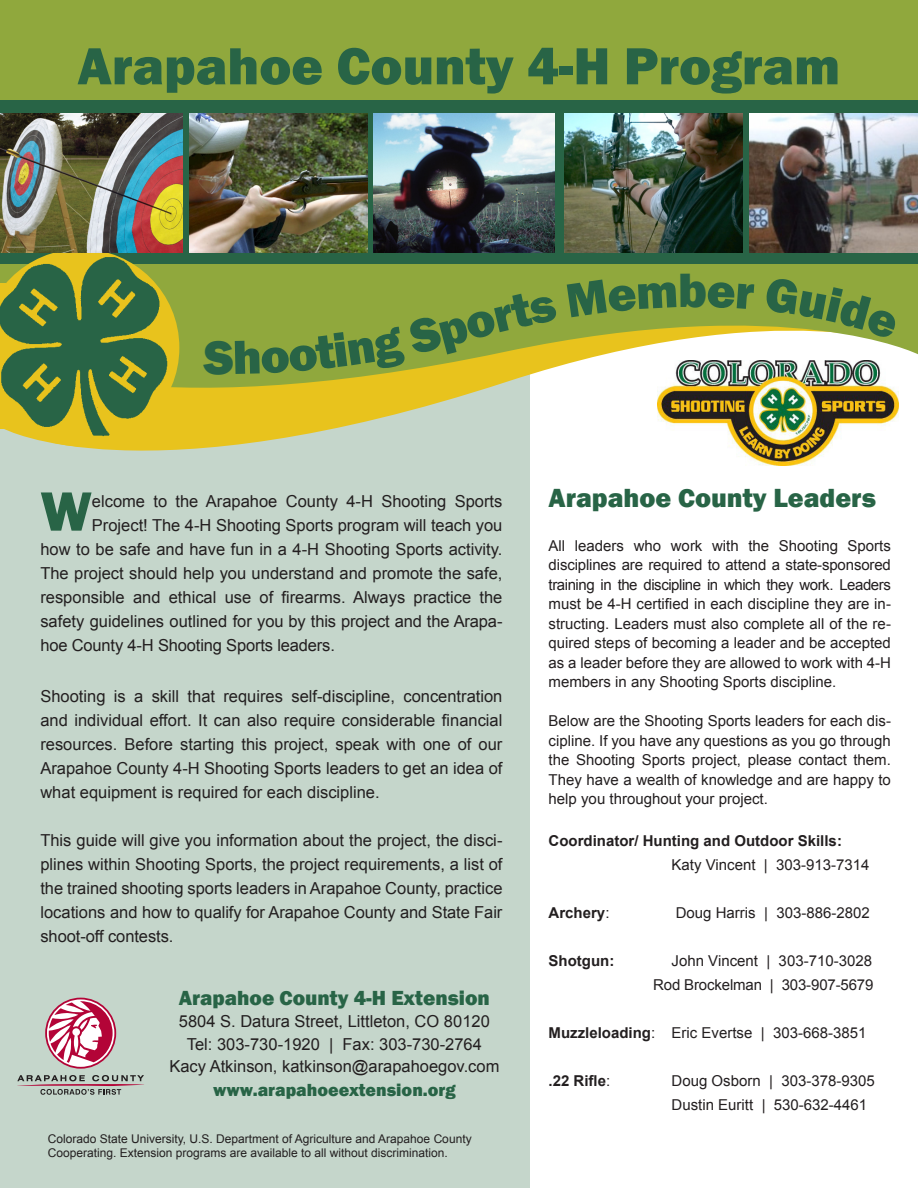
<style>
.page{position:relative;width:918px;height:1188px;background:#fff}
.page>*{position:absolute;margin:0;border:0;box-sizing:border-box;transform-origin:0 0}
.t1{font:800 57.3px "Franklin Gothic";color:#286446}
.t2{font:800 54px "Franklin Gothic";color:#286446}
.t3{font:800 49.5px "Franklin Gothic";color:#286446}
.t4{font:800 27px "Franklin Gothic";color:#286446}
.t5{font:800 21px "Franklin Gothic";color:#286446}
.t6{font:800 18px "Franklin Gothic";color:#286446}
.t7{font:16.5px/24px "Arial";color:#231f20;text-align:justify}
.t8{font:15px/19.5px "Arial";color:#231f20;text-align:justify}
.t9{font:700 15px "Arial";color:#231f20}
.t10{font:12px/14.4px "Arial";color:#231f20}
.s1{font-weight:400}
.s2{font-weight:700}
</style>
<div class="page">
<div style="left:0;top:348px;width:529px;height:840px;background:#c5d6cb"></div>
<svg style="left:71px;top:431px;width:459px;height:70px"></svg>
<svg style="left:0;top:0;width:918px;height:431px;background:#a6b552"></svg>
<svg style="left:45px;top:998px;width:71px;height:71px"></svg>
<svg style="left:17px;top:1075px;width:127px;height:20px"></svg>
<div style="left:0;top:100px;width:918px;height:164px;background:#286446"></div>
<img style="left:0;top:252px;width:179px;height:194px">
<img style="left:658px;top:361px;width:240px;height:105px">
<img style="left:0;top:114px;width:183px;height:138px">
<img style="left:374px;top:114px;width:181px;height:138px">
<img style="left:189px;top:114px;width:179px;height:138px">
<img style="left:564px;top:114px;width:178px;height:138px">
<img style="left:749px;top:114px;width:169px;height:138px">
<svg style="left:235px;top:293px;width:323px;height:81px;background:#99ab3a"></svg>
<div style="left:567px;top:279px;width:109px;height:38px;background:#90a83d"></div>
<svg style="left:707px;top:282px;width:47px;height:27px"></svg>
<svg style="left:765px;top:277px;width:134px;height:63px;background:#9bb04e"></svg>
<p class="t2" style="left:77px;top:31px;width:764px">Arapahoe County 4-H Program</p>
<p class="t3" style="left:204px;top:325px;width:32px">S</p>
<p class="t3" style="left:678px;top:258px;width:31px">b</p>
<p class="t1" style="left:40px;top:474px;width:53px">W</p>
<p class="t7" style="left:92px;top:489px;width:412px">elcome to the Arapahoe County 4-H Shooting Sports</p>
<p class="t7" style="left:92px;top:513px;width:412px">Project! The 4-H Shooting Sports program will teach you</p>
<p class="t7" style="left:40px;top:537px;width:464px">how to be safe and have fun in a 4-H Shooting Sports activity.</p>
<p class="t7" style="left:40px;top:561px;width:464px">The project should help you understand and promote the safe,</p>
<p class="t7" style="left:40px;top:585px;width:464px">responsible and ethical use of firearms. Always practice the</p>
<p class="t7" style="left:40px;top:609px;width:464px">safety guidelines outlined for you by this project and the Arapa-</p>
<p class="t7" style="left:40px;top:633px;width:296px">hoe County 4-H Shooting Sports leaders.</p>
<p class="t7" style="left:40px;top:684px;width:464px">Shooting is a skill that requires self-discipline, concentration and individual effort. It can also require considerable financial resources. Before starting this project, speak with one of our Arapahoe County 4-H Shooting Sports leaders to get an idea of what equipment is required for each discipline.</p>
<p class="t7" style="left:40px;top:828px;width:464px">This guide will give you information about the project, the disci&shy;plines within Shooting Sports, the project requirements, a list of the trained shooting sports leaders in Arapahoe County, practice locations and how to qualify for Arapahoe County and State Fair shoot-off contests.</p>
<p class="t5" style="left:179px;top:984px;width:312px">Arapahoe County 4-H Extension</p>
<p class="t7" style="left:179px;top:1010px;width:312px">5804 S. Datura Street, Littleton, CO 80120</p>
<p class="t7" style="left:187px;top:1032px;width:297px">Tel: 303-730-1920 | Fax: 303-730-2764</p>
<p class="t7" style="left:169px;top:1055px;width:332px">Kacy Atkinson, katkinson@arapahoegov.com</p>
<p class="t6" style="left:213px;top:1078px;width:244px">www.arapahoeextension.org</p>
<p class="t10" style="left:48px;top:1131px;width:425px">Colorado State University, U.S. Department of Agriculture and Arapahoe County<br>Cooperating. Extension programs are available to all without discrimination.</p>
<p class="t4" style="left:549px;top:481px;width:329px">Arapahoe County Leaders</p>
<p class="t8" style="left:549px;top:536px;width:344px">All leaders who work with the Shooting Sports disciplines are required to attend a state-sponsored training in the discipline in which they work. Leaders must be 4-H certified in each discipline they are in&shy;structing. Leaders must also complete all of the re&shy;quired steps of becoming a leader and be accepted as a leader before they are allowed to work with 4-H members in any Shooting Sports discipline.</p>
<p class="t8" style="left:549px;top:711px;width:344px">Below are the Shooting Sports leaders for each dis&shy;cipline. If you have any questions as you go through the Shooting Sports project, please contact them.<br>They have a wealth of knowledge and are happy to help you throughout your project.</p>
<p class="t9" style="left:549px;top:831px;width:295px">Coordinator/ Hunting and Outdoor Skills:</p>
<p class="t8" style="left:672px;top:855px;width:199px">Katy Vincent | 303-913-7314</p>
<p class="t9" style="left:549px;top:903px;width:62px">Archery<span class="s1">:</span></p>
<p class="t8" style="left:676px;top:903px;width:195px">Doug Harris | 303-886-2802</p>
<p class="t9" style="left:549px;top:951px;width:67px">Shotgun:</p>
<p class="t8" style="left:672px;top:951px;width:202px">John Vincent | 303-710-3028</p>
<p class="t8" style="left:653px;top:975px;width:222px">Rod Brockelman | 303-907-5679</p>
<p class="t8" style="left:549px;top:1023px;width:319px"><span class="s2">Muzzleloading</span>: Eric Evertse | 303-668-3851</p>
<p class="t9" style="left:549px;top:1071px;width:63px">.22 Rifle<span class="s1">:</span></p>
<p class="t8" style="left:672px;top:1071px;width:205px">Doug Osborn | 303-378-9305</p>
<p class="t8" style="left:672px;top:1095px;width:197px">Dustin Euritt | 530-632-4461</p>
</div>
